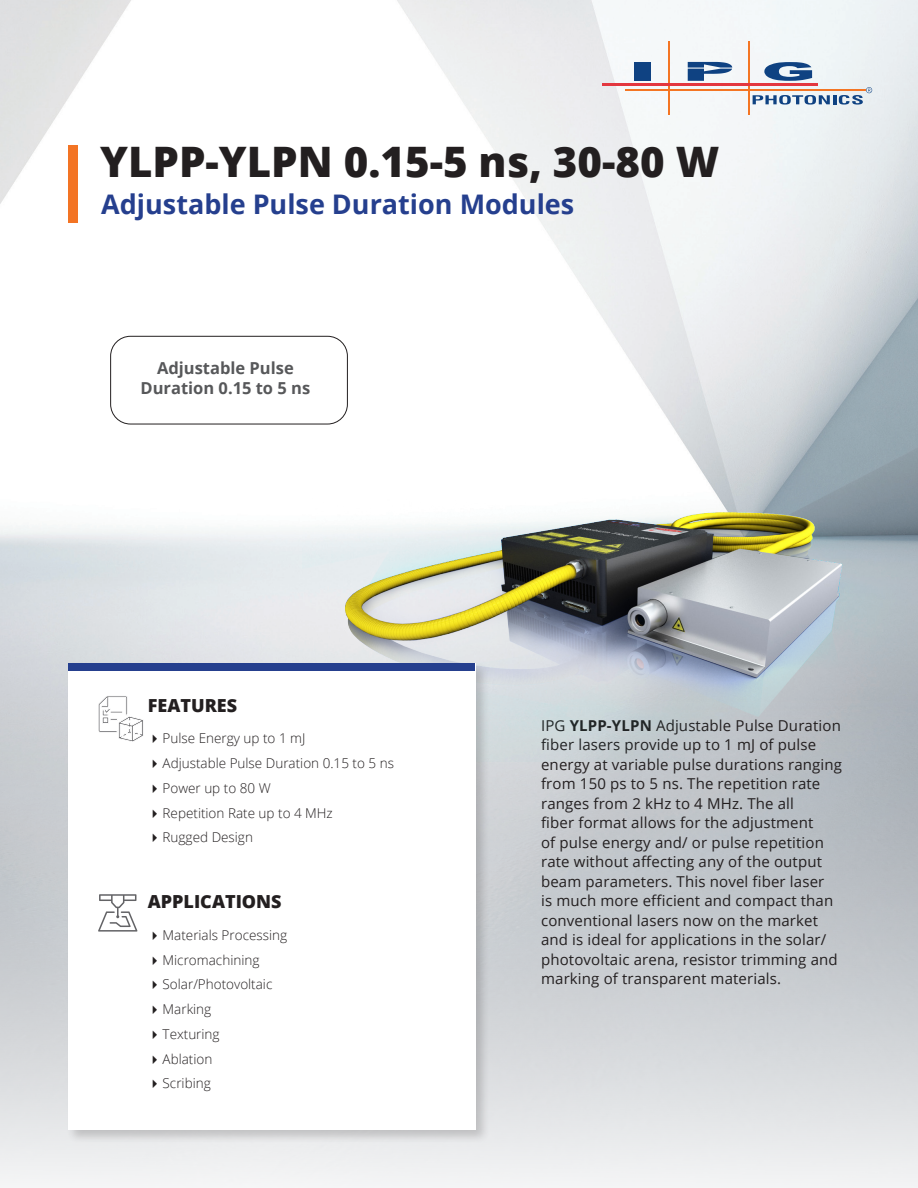
<style>
.page{position:relative;width:918px;height:1188px;background:#fff}
.page>*{position:absolute;margin:0;border:0;box-sizing:border-box;transform-origin:0 0}
.Heading{font:800 42px "Open Sans";color:#231f20}
.Sub_Head{font:700 27px "Open Sans";color:#253f8e}
.Photo_Grey_Font{font:800 18px "Open Sans";color:#231f20}
.Photo_Grey_Font-2{font:700 16.5px "Open Sans";color:#57585a}
.Body_Text{font:15px/19.5px "Open Sans";letter-spacing:.01em;color:#231f20}
.t1{font:300 13.5px "Open Sans";color:#231f20}
.s1{font-weight:700}
</style>
<div class="page">
<img style="left:0;top:0;width:918px;height:1188px">
<svg style="left:764px;top:62px;width:48px;height:19px"></svg>
<hr style="left:668px;top:41px;width:2px;height:74px;background:#f47523">
<hr style="left:625px;top:90px;width:240px;height:1px;background:#f47523">
<hr style="left:749px;top:41px;width:1px;height:74px;background:#f47523">
<hr style="left:602px;top:83px;width:216px;height:3px;background:#e3373f">
<svg style="left:753px;top:87px;width:119px;height:18px"></svg>
<div style="left:634px;top:62px;width:16px;height:6px;background:#0f4282"></div>
<div style="left:634px;top:69px;width:16px;height:12px;background:#0f4282"></div>
<svg style="left:688px;top:62px;width:44px;height:19px"></svg>
<div style="left:68px;top:145px;width:9px;height:77px;background:#f37424"></div>
<img style="left:302px;top:472px;width:616px;height:290px">
<div style="left:110px;top:336px;width:238px;height:88px;border:1px solid #231f20;border-radius:20px"></div>
<div style="left:66px;top:661px;width:424px;height:483px;background:#231f20;opacity:.2"></div>
<div style="left:68px;top:663px;width:407px;height:467px;background:#fff"></div>
<svg style="left:98px;top:696px;width:45px;height:46px"></svg>
<div style="left:68px;top:663px;width:407px;height:7px;background:#253f8e"></div>
<svg style="left:98px;top:894px;width:39px;height:38px"></svg>
<p class="Heading" style="left:100px;top:130px;width:621px">YLPP-YLPN 0.15-5 ns, 30-80 W</p>
<p class="Sub_Head" style="left:101px;top:185px;width:475px">Adjustable Pulse Duration Modules</p>
<p class="Photo_Grey_Font-2" style="left:157px;top:357px;width:138px">Adjustable Pulse</p>
<p class="Photo_Grey_Font-2" style="left:141px;top:376px;width:171px">Duration 0.15 to 5 ns</p>
<p class="Photo_Grey_Font" style="left:148px;top:692px;width:91px">FEATURES</p>
<p class="t1" style="left:163px;top:729px;width:144px">Pulse Energy up to 1 mJ</p>
<p class="t1" style="left:163px;top:754px;width:233px">Adjustable Pulse Duration 0.15 to 5 ns</p>
<p class="t1" style="left:163px;top:779px;width:110px">Power up to 80 W</p>
<p class="t1" style="left:163px;top:803px;width:172px">Repetition Rate up to 4 MHz</p>
<p class="t1" style="left:163px;top:828px;width:92px">Rugged Design</p>
<p class="Photo_Grey_Font" style="left:148px;top:888px;width:135px">APPLICATIONS</p>
<p class="t1" style="left:163px;top:926px;width:126px">Materials Processing</p>
<p class="t1" style="left:163px;top:950px;width:98px">Micromachining</p>
<p class="t1" style="left:163px;top:975px;width:111px">Solar/Photovoltaic</p>
<p class="t1" style="left:163px;top:1000px;width:50px">Marking</p>
<p class="t1" style="left:163px;top:1025px;width:59px">Texturing</p>
<p class="t1" style="left:163px;top:1049px;width:51px">Ablation</p>
<p class="t1" style="left:163px;top:1074px;width:50px">Scribing</p>
<p class="Body_Text" style="left:541px;top:715px;width:303px">IPG <span class="s1">YLPP-YLPN</span> Adjustable Pulse Duration fiber lasers provide up to 1 mJ of pulse energy at variable pulse durations ranging from 150 ps to 5 ns. The repetition rate ranges from 2 kHz to 4 MHz. The all<br>fiber format allows for the adjustment<br>of pulse energy and/ or pulse repetition rate without affecting any of the output beam parameters. This novel fiber laser<br>is much more efficient and compact than conventional lasers now on the market and is ideal for applications in the solar/ photovoltaic arena, resistor trimming and marking of transparent materials.</p>
</div>
